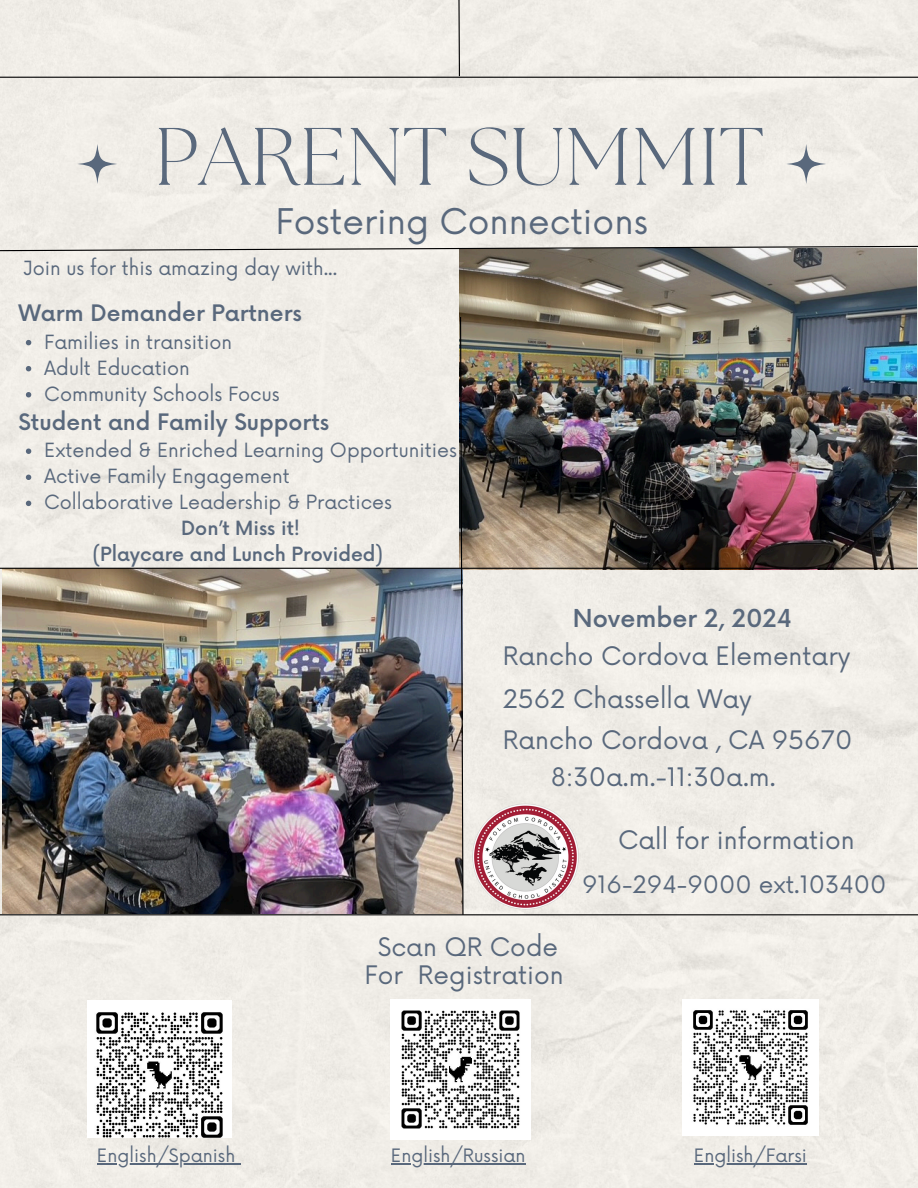
<style>
.page{position:relative;width:918px;height:1188px;background:#f0ede7}
.page>*{position:absolute;margin:0;border:0;box-sizing:border-box;transform-origin:0 0}
.t1{font:300 81.3px "The Seasons";color:#59687c}
.t2{font:34.5px "Now";color:#59687c}
.t3{font:24.9px "Now";color:#59687c}
.t4{font:500 24.15px "Now";color:#59687c}
.t5{font:23.4px "Now";color:#59687c}
.t6{font:500 22.2px "Now";color:#59687c}
.t7{font:500 22.05px "Now";color:#59687c}
.t8{font:19.2px "Now";color:#59687c}
.t9{font:19.05px "Now";color:#59687c}
.t10{font:500 19.05px/26.1px "Now";color:#59687c;text-align:center}
.t11{font:18px "Now";color:#59687c}
</style>
<div class="page">
<img style="left:459px;top:252px;width:457px;height:316px">
<img style="left:2px;top:569px;width:457px;height:345px">
<hr style="left:0;top:77px;width:918px;height:1px;background:#000001">
<svg style="left:0;top:245px;width:918px;height:7px;background:#aca9a4"></svg>
<hr style="left:0;top:568px;width:918px;height:1px;background:#000001">
<hr style="left:0;top:914px;width:918px;height:1px;background:#000001">
<img style="left:459px;top:316px;width:5px;height:600px">
<svg style="left:458px;top:0;width:3px;height:77px"></svg>
<svg style="left:77px;top:144px;width:40px;height:40px;background:#d6d6d4"></svg>
<svg style="left:786px;top:144px;width:40px;height:40px;background:#d8d8d6"></svg>
<img style="left:463px;top:794px;width:126px;height:126px">
<hr style="left:97px;top:1163px;width:138px;height:1px;background:#59687c">
<hr style="left:391px;top:1163px;width:135px;height:1px;background:#59687c">
<hr style="left:694px;top:1163px;width:113px;height:1px;background:#59687c">
<svg style="left:26px;top:340px;width:5px;height:5px"></svg>
<svg style="left:26px;top:366px;width:5px;height:5px"></svg>
<svg style="left:26px;top:392px;width:5px;height:5px"></svg>
<svg style="left:26px;top:449px;width:5px;height:5px"></svg>
<svg style="left:26px;top:475px;width:5px;height:5px"></svg>
<svg style="left:26px;top:501px;width:5px;height:5px"></svg>
<img style="left:87px;top:1000px;width:144px;height:138px">
<img style="left:682px;top:999px;width:136px;height:136px">
<img style="left:390px;top:999px;width:141px;height:141px">
<p class="t1" style="left:154px;top:120px;width:611px">PARENT SUMMIT</p>
<h4 class="t2" style="left:276px;top:203px;width:374px">Fostering Connections</h4>
<p class="t9" style="left:23px;top:257px;width:316px">Join us for this amazing day with...</p>
<h3 class="t6" style="left:18px;top:301px;width:285px">Warm Demander Partners</h3>
<h4 class="t9" style="left:44px;top:331px;width:190px">Families in transition</h4>
<h4 class="t9" style="left:44px;top:357px;width:147px">Adult Education</h4>
<h4 class="t8" style="left:44px;top:383px;width:237px">Community Schools Focus</h4>
<p class="t7" style="left:18px;top:410px;width:312px">Student and Family Supports</p>
<p class="t9" style="left:44px;top:440px;width:414px">Extended &amp; Enriched Learning Opportunities</p>
<p class="t9" style="left:44px;top:466px;width:247px">Active Family Engagement</p>
<h4 class="t9" style="left:44px;top:492px;width:349px">Collaborative Leadership &amp; Practices</h4>
<h4 class="t10" style="left:93px;top:517px;width:292px">Don’t Miss it!<br>(Playcare and Lunch Provided)</h4>
<p class="t4" style="left:573px;top:605px;width:221px">November 2, 2024</p>
<p class="t3" style="left:503px;top:643px;width:349px">Rancho Cordova Elementary</p>
<p class="t3" style="left:503px;top:685px;width:251px">2562 Chassella Way</p>
<h5 class="t3" style="left:503px;top:726px;width:351px">Rancho Cordova , CA 95670</h5>
<h4 class="t3" style="left:551px;top:763px;width:226px">8:30a.m.-11:30a.m.</h4>
<p class="t3" style="left:618px;top:826px;width:238px">Call for information</p>
<p class="t5" style="left:582px;top:871px;width:306px">916-294-9000 ext.103400</p>
<h2 class="t3" style="left:378px;top:933px;width:182px">Scan QR Code</h2>
<p class="t3" style="left:365px;top:962px;width:201px">For Registration</p>
<h5 class="t11" style="left:97px;top:1146px;width:140px">English/Spanish</h5>
<p class="t11" style="left:391px;top:1146px;width:136px">English/Russian</p>
<p class="t11" style="left:694px;top:1146px;width:114px">English/Farsi</p>
</div>
